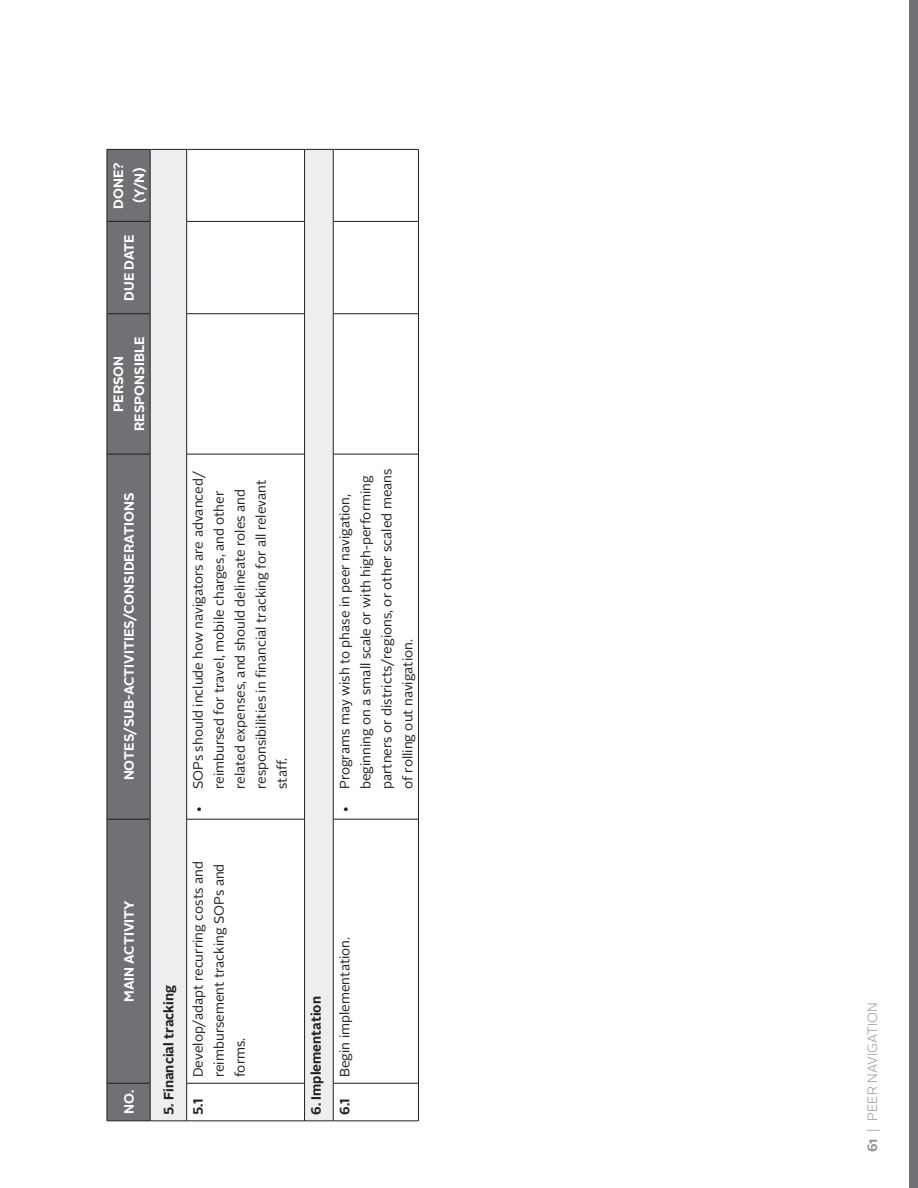
<style>
.page{position:relative;width:918px;height:1188px;background:#fff}
.page>*{position:absolute;margin:0;border:0;box-sizing:border-box;transform-origin:0 0}
.Body{font:13.5px/21px "Alright Sans";color:#231f20}
.Body-2{font:700 13.5px/21px "Alright Sans";color:#fff;text-align:center}
.Body-3{font:700 13.5px "Alright Sans";color:#231f20}
.t1{font:300 13.5px "Alright Sans";color:#939598}
.s1{font-weight:700}
</style>
<div class="page">
<div style="left:909px;top:0;width:9px;height:1188px;background:#717074"></div>
<div style="left:108px;top:150px;width:42px;height:971px;background:#717074"></div>
<svg style="left:151px;top:150px;width:182px;height:971px"></svg>
<hr style="left:107px;top:1083px;width:1px;height:38px;background:#231f20">
<hr style="left:107px;top:1121px;width:43px;height:1px;background:#231f20">
<hr style="left:107px;top:819px;width:1px;height:264px;background:#231f20">
<hr style="left:107px;top:1083px;width:43px;height:1px;background:#231f20">
<hr style="left:107px;top:454px;width:1px;height:365px;background:#231f20">
<hr style="left:107px;top:819px;width:43px;height:1px;background:#231f20">
<hr style="left:107px;top:314px;width:1px;height:140px;background:#231f20">
<hr style="left:107px;top:454px;width:43px;height:1px;background:#231f20">
<hr style="left:107px;top:221px;width:1px;height:93px;background:#231f20">
<hr style="left:107px;top:313px;width:43px;height:1px;background:#231f20">
<hr style="left:107px;top:149px;width:1px;height:72px;background:#231f20">
<hr style="left:107px;top:221px;width:43px;height:1px;background:#231f20">
<hr style="left:107px;top:149px;width:43px;height:1px;background:#231f20">
<hr style="left:150px;top:1083px;width:1px;height:38px;background:#231f20">
<hr style="left:150px;top:1121px;width:36px;height:1px;background:#231f20">
<hr style="left:150px;top:819px;width:1px;height:264px;background:#231f20">
<hr style="left:150px;top:454px;width:1px;height:365px;background:#231f20">
<hr style="left:150px;top:314px;width:1px;height:140px;background:#231f20">
<hr style="left:150px;top:221px;width:1px;height:93px;background:#231f20">
<hr style="left:150px;top:149px;width:1px;height:72px;background:#231f20">
<hr style="left:150px;top:149px;width:36px;height:1px;background:#231f20">
<hr style="left:186px;top:1083px;width:1px;height:38px;background:#231f20">
<hr style="left:187px;top:1121px;width:117px;height:1px;background:#231f20">
<hr style="left:186px;top:819px;width:1px;height:264px;background:#231f20">
<hr style="left:187px;top:1083px;width:117px;height:1px;background:#231f20">
<hr style="left:186px;top:454px;width:1px;height:365px;background:#231f20">
<hr style="left:187px;top:819px;width:117px;height:1px;background:#231f20">
<hr style="left:186px;top:314px;width:1px;height:140px;background:#231f20">
<hr style="left:187px;top:454px;width:117px;height:1px;background:#231f20">
<hr style="left:186px;top:221px;width:1px;height:93px;background:#231f20">
<hr style="left:187px;top:313px;width:117px;height:1px;background:#231f20">
<hr style="left:186px;top:149px;width:1px;height:72px;background:#231f20">
<hr style="left:187px;top:221px;width:117px;height:1px;background:#231f20">
<hr style="left:187px;top:149px;width:117px;height:1px;background:#231f20">
<hr style="left:333px;top:1121px;width:85px;height:1px;background:#231f20">
<hr style="left:333px;top:1083px;width:85px;height:1px;background:#231f20">
<hr style="left:333px;top:819px;width:85px;height:1px;background:#231f20">
<hr style="left:333px;top:454px;width:85px;height:1px;background:#231f20">
<hr style="left:333px;top:313px;width:85px;height:1px;background:#231f20">
<hr style="left:333px;top:221px;width:85px;height:1px;background:#231f20">
<hr style="left:333px;top:149px;width:85px;height:1px;background:#231f20">
<hr style="left:418px;top:1083px;width:1px;height:38px;background:#231f20">
<hr style="left:418px;top:819px;width:1px;height:264px;background:#231f20">
<hr style="left:418px;top:454px;width:1px;height:365px;background:#231f20">
<hr style="left:418px;top:314px;width:1px;height:140px;background:#231f20">
<hr style="left:418px;top:221px;width:1px;height:93px;background:#231f20">
<hr style="left:418px;top:149px;width:1px;height:72px;background:#231f20">
<hr style="left:304px;top:1083px;width:1px;height:38px;background:#231f20">
<svg style="left:305px;top:1121px;width:28px;height:1px"></svg>
<hr style="left:304px;top:819px;width:1px;height:264px;background:#231f20">
<hr style="left:304px;top:454px;width:1px;height:365px;background:#231f20">
<hr style="left:304px;top:314px;width:1px;height:140px;background:#231f20">
<hr style="left:304px;top:221px;width:1px;height:93px;background:#231f20">
<hr style="left:304px;top:149px;width:1px;height:72px;background:#231f20">
<svg style="left:305px;top:149px;width:28px;height:1px"></svg>
<hr style="left:333px;top:1083px;width:1px;height:38px;background:#231f20">
<hr style="left:333px;top:819px;width:1px;height:264px;background:#231f20">
<hr style="left:333px;top:454px;width:1px;height:365px;background:#231f20">
<hr style="left:333px;top:314px;width:1px;height:140px;background:#231f20">
<hr style="left:333px;top:221px;width:1px;height:93px;background:#231f20">
<hr style="left:333px;top:149px;width:1px;height:72px;background:#231f20">
<p class="Body-2" style="left:108px;top:209px;width:48px;rotate:-90deg">DONE? (Y/N)</p>
<p class="Body-2" style="left:119px;top:301px;width:68px;rotate:-90deg">DUE DATE</p>
<p class="Body-2" style="left:108px;top:431px;width:96px;rotate:-90deg">PERSON<br>RESPONSIBLE</p>
<p class="Body-2" style="left:119px;top:780px;width:289px;rotate:-90deg">NOTES/SUB-ACTIVITIES/CONSIDERATIONS</p>
<p class="Body" style="left:188px;top:789px;width:319px;text-indent:-24px;rotate:-90deg">• SOPs should include how navigators are advanced/ reimbursed for travel, mobile charges, and other related expenses, and should delineate roles and responsibilities in financial tracking for all relevant staff.</p>
<p class="Body-2" style="left:119px;top:1002px;width:103px;rotate:-90deg">MAIN ACTIVITY</p>
<p class="Body-2" style="left:119px;top:1114px;width:25px;rotate:-90deg">NO.</p>
<p class="Body-3" style="left:159px;top:1115px;width:131px;rotate:-90deg">5. Financial tracking</p>
<p class="Body" style="left:188px;top:1077px;width:217px;rotate:-90deg">Develop/adapt recurring costs and reimbursement tracking SOPs and forms.</p>
<p class="Body-3" style="left:189px;top:1115px;width:18px;rotate:-90deg">5.1</p>
<p class="Body" style="left:335px;top:789px;width:322px;text-indent:-24px;rotate:-90deg">• Programs may wish to phase in peer navigation, beginning on a small scale or with high-performing partners or districts/regions, or other scaled means of rolling out navigation.</p>
<p class="Body-3" style="left:307px;top:1115px;width:120px;rotate:-90deg">6. Implementation</p>
<p class="Body" style="left:335px;top:1077px;width:142px;rotate:-90deg">Begin implementation.</p>
<p class="Body-3" style="left:335px;top:1115px;width:18px;rotate:-90deg">6.1</p>
<p class="t1" style="left:864px;top:1152px;width:152px;rotate:-90deg"><span class="s1">61</span> | PEER NAVIGATION</p>
</div>
